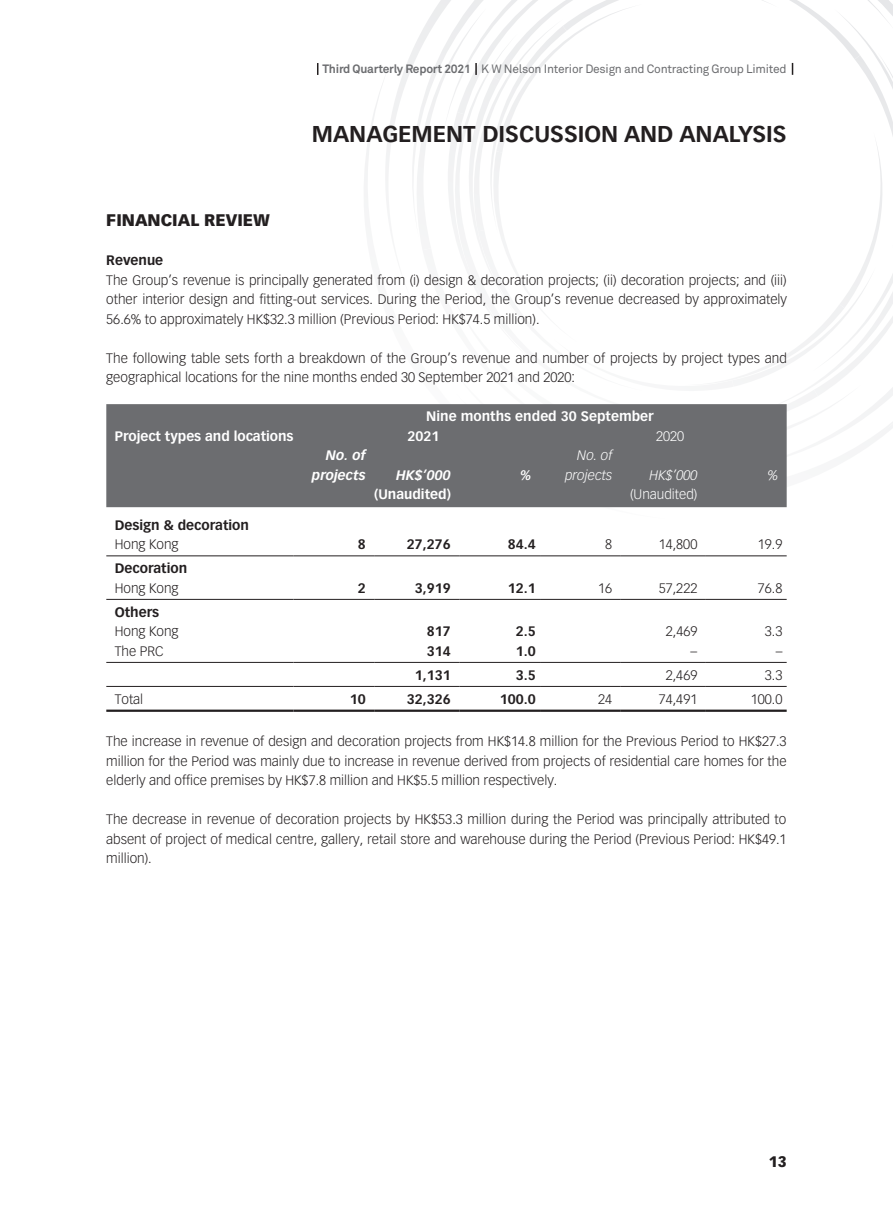
<style>
.page{position:relative;width:893px;height:1212px;background:#fff}
.page>*{position:absolute;margin:0;border:0;box-sizing:border-box;transform-origin:0 0}
.t1{font:700 22.5px "Vectora LT Std";color:#231f20}
.t2{font:900 16.5px "Vectora LT Std";color:#231f20}
.t3{font:900 15px "Vectora LT Std";color:#231f20}
.t4{font:300 13.5px/19.5px "Vectora LT Std";color:#231f20;text-align:justify}
.t5{font:700 13.5px "Vectora LT Std";color:#231f20}
.t6{font:700 13.5px "Vectora LT Std";color:#fff}
.t7{font:italic 700 13.5px/19.5px "Vectora LT Std";color:#fff;text-align:right}
.t8{font:italic 300 13.5px/19.5px "Vectora LT Std";color:#fff;text-align:right}
.t9{font:300 13.5px "Vectora LT Std";color:#fff}
.t10{font:12px "Akkurat Pro";letter-spacing:-.02em;color:#6c6d70}
.s1{font-weight:700}
</style>
<div class="page">
<svg style="left:317px;top:63px;width:1px;height:12px"></svg>
<svg style="left:361px;top:0;width:532px;height:508px"></svg>
<div style="left:106px;top:404px;width:681px;height:103px;background:#6c6d70"></div>
<hr style="left:106px;top:555px;width:187px;height:1px;background:#231f20">
<hr style="left:293px;top:555px;width:81px;height:1px;background:#231f20">
<hr style="left:374px;top:555px;width:85px;height:1px;background:#231f20">
<hr style="left:459px;top:555px;width:81px;height:1px;background:#231f20">
<hr style="left:540px;top:555px;width:81px;height:1px;background:#231f20">
<hr style="left:621px;top:555px;width:85px;height:1px;background:#231f20">
<hr style="left:706px;top:555px;width:81px;height:1px;background:#231f20">
<hr style="left:106px;top:599px;width:187px;height:1px;background:#231f20">
<hr style="left:293px;top:599px;width:81px;height:1px;background:#231f20">
<hr style="left:374px;top:599px;width:85px;height:1px;background:#231f20">
<hr style="left:459px;top:599px;width:81px;height:1px;background:#231f20">
<hr style="left:540px;top:599px;width:81px;height:1px;background:#231f20">
<hr style="left:621px;top:599px;width:85px;height:1px;background:#231f20">
<hr style="left:706px;top:599px;width:81px;height:1px;background:#231f20">
<hr style="left:106px;top:662px;width:187px;height:1px;background:#231f20">
<hr style="left:293px;top:662px;width:81px;height:1px;background:#231f20">
<hr style="left:374px;top:662px;width:85px;height:1px;background:#231f20">
<hr style="left:459px;top:662px;width:81px;height:1px;background:#231f20">
<hr style="left:540px;top:662px;width:81px;height:1px;background:#231f20">
<hr style="left:621px;top:662px;width:85px;height:1px;background:#231f20">
<hr style="left:706px;top:662px;width:81px;height:1px;background:#231f20">
<hr style="left:106px;top:686px;width:187px;height:1px;background:#231f20">
<hr style="left:293px;top:686px;width:81px;height:1px;background:#231f20">
<hr style="left:374px;top:686px;width:85px;height:1px;background:#231f20">
<hr style="left:459px;top:686px;width:81px;height:1px;background:#231f20">
<hr style="left:540px;top:686px;width:81px;height:1px;background:#231f20">
<hr style="left:621px;top:686px;width:85px;height:1px;background:#231f20">
<hr style="left:706px;top:686px;width:81px;height:1px;background:#231f20">
<hr style="left:106px;top:709px;width:187px;height:3px;background:#231f20">
<hr style="left:293px;top:709px;width:81px;height:3px;background:#231f20">
<hr style="left:374px;top:709px;width:85px;height:3px;background:#231f20">
<hr style="left:459px;top:709px;width:81px;height:3px;background:#231f20">
<hr style="left:540px;top:709px;width:81px;height:3px;background:#231f20">
<hr style="left:621px;top:709px;width:85px;height:3px;background:#231f20">
<hr style="left:706px;top:709px;width:81px;height:3px;background:#231f20">
<p class="t10" style="left:322px;top:62px;width:466px"><span class="s1">Third Quarterly Report 2021</span> K W Nelson Interior Design and Contracting Group Limited</p>
<h1 class="t1" style="left:312px;top:120px;width:476px">MANAGEMENT DISCUSSION AND ANALYSIS</h1>
<p class="t2" style="left:106px;top:210px;width:165px">FINANCIAL REVIEW</p>
<p class="t5" style="left:106px;top:252px;width:58px">Revenue</p>
<p class="t4" style="left:106px;top:270px;width:682px">The Group’s revenue is principally generated from (i) design &amp; decoration projects; (ii) decoration projects; and (iii) other interior design and fitting-out services. During the Period, the Group’s revenue decreased by approximately 56.6% to approximately HK$32.3 million (Previous Period: HK$74.5 million).</p>
<p class="t4" style="left:106px;top:348px;width:682px">The following table sets forth a breakdown of the Group’s revenue and number of projects by project types and geographical locations for the nine months ended 30 September 2021 and 2020:</p>
<p class="t6" style="left:426px;top:408px;width:229px">Nine months ended 30 September</p>
<p class="t6" style="left:115px;top:428px;width:180px">Project types and locations</p>
<p class="t6" style="left:407px;top:428px;width:33px">2021</p>
<p class="t9" style="left:656px;top:428px;width:30px">2020</p>
<p class="t7" style="left:312px;top:446px;width:55px">No. of projects</p>
<p class="t8" style="left:565px;top:446px;width:49px">No. of projects</p>
<p class="t7" style="left:396px;top:465px;width:56px">HK$’000</p>
<p class="t7" style="left:520px;top:465px;width:13px">%</p>
<p class="t8" style="left:650px;top:465px;width:49px">HK$’000</p>
<p class="t8" style="left:767px;top:465px;width:12px">%</p>
<p class="t6" style="left:374px;top:486px;width:78px">(Unaudited)</p>
<p class="t9" style="left:630px;top:487px;width:69px">(Unaudited)</p>
<p class="t5" style="left:115px;top:517px;width:136px">Design &amp; decoration</p>
<p class="t4" style="left:115px;top:535px;width:65px">Hong Kong</p>
<p class="t5" style="left:358px;top:536px;width:9px">8</p>
<p class="t5" style="left:407px;top:536px;width:45px">27,276</p>
<p class="t5" style="left:508px;top:536px;width:29px">84.4</p>
<p class="t4" style="left:605px;top:535px;width:9px">8</p>
<p class="t4" style="left:659px;top:535px;width:40px">14,800</p>
<p class="t4" style="left:758px;top:535px;width:26px">19.9</p>
<p class="t5" style="left:115px;top:560px;width:74px">Decoration</p>
<p class="t4" style="left:115px;top:578px;width:65px">Hong Kong</p>
<p class="t5" style="left:358px;top:580px;width:9px">2</p>
<p class="t5" style="left:415px;top:580px;width:37px">3,919</p>
<p class="t5" style="left:508px;top:580px;width:29px">12.1</p>
<p class="t4" style="left:598px;top:578px;width:16px">16</p>
<p class="t4" style="left:659px;top:578px;width:40px">57,222</p>
<p class="t4" style="left:758px;top:578px;width:26px">76.8</p>
<p class="t5" style="left:115px;top:604px;width:46px">Others</p>
<p class="t4" style="left:115px;top:622px;width:65px">Hong Kong</p>
<p class="t5" style="left:427px;top:623px;width:25px">817</p>
<p class="t5" style="left:516px;top:623px;width:21px">2.5</p>
<p class="t4" style="left:666px;top:622px;width:33px">2,469</p>
<p class="t4" style="left:765px;top:622px;width:19px">3.3</p>
<p class="t4" style="left:115px;top:642px;width:51px">The PRC</p>
<p class="t5" style="left:427px;top:643px;width:25px">314</p>
<p class="t5" style="left:516px;top:643px;width:21px">1.0</p>
<p class="t4" style="left:691px;top:642px;width:8px">–</p>
<p class="t4" style="left:776px;top:642px;width:8px">–</p>
<p class="t5" style="left:415px;top:667px;width:37px">1,131</p>
<p class="t5" style="left:516px;top:667px;width:21px">3.5</p>
<p class="t4" style="left:666px;top:666px;width:33px">2,469</p>
<p class="t4" style="left:765px;top:666px;width:19px">3.3</p>
<p class="t4" style="left:115px;top:690px;width:30px">Total</p>
<p class="t5" style="left:350px;top:691px;width:17px">10</p>
<p class="t5" style="left:407px;top:691px;width:45px">32,326</p>
<p class="t5" style="left:500px;top:691px;width:37px">100.0</p>
<p class="t4" style="left:598px;top:690px;width:16px">24</p>
<p class="t4" style="left:659px;top:690px;width:40px">74,491</p>
<p class="t4" style="left:751px;top:690px;width:33px">100.0</p>
<p class="t4" style="left:106px;top:732px;width:682px">The increase in revenue of design and decoration projects from HK$14.8 million for the Previous Period to HK$27.3 million for the Period was mainly due to increase in revenue derived from projects of residential care homes for the elderly and office premises by HK$7.8 million and HK$5.5 million respectively.</p>
<p class="t4" style="left:106px;top:810px;width:682px">The decrease in revenue of decoration projects by HK$53.3 million during the Period was principally attributed to absent of project of medical centre, gallery, retail store and warehouse during the Period (Previous Period: HK$49.1 million).</p>
<p class="t3" style="left:769px;top:1152px;width:19px">13</p>
</div>
